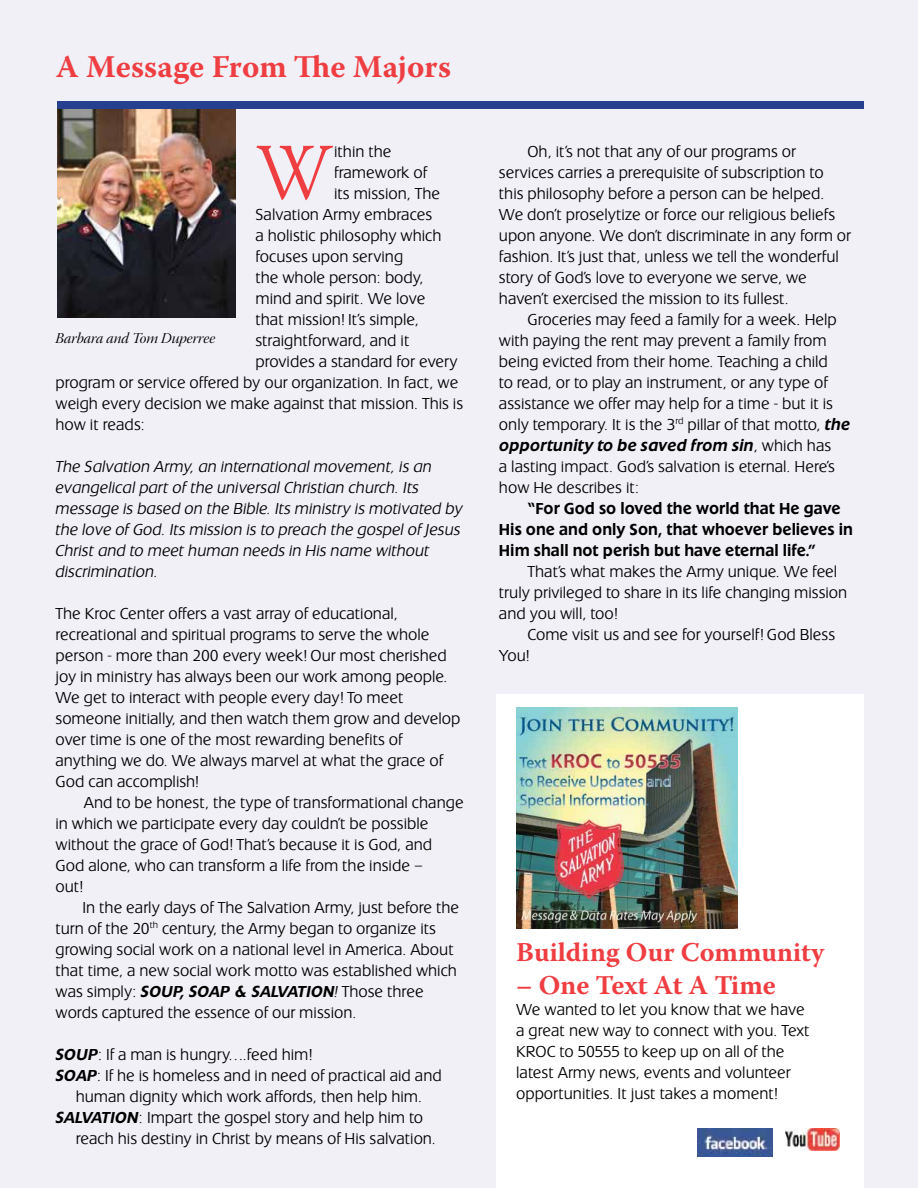
<style>
.page{position:relative;width:918px;height:1188px;background:#f1f0f7}
.page>*{position:absolute;margin:0;border:0;box-sizing:border-box;transform-origin:0 0}
.t1{font:300 80.25px "Warnock Pro";color:#ef3e42;scale:.95 1}
.t2{font:700 31.5px "Warnock Pro";color:#ef3e42}
.t3{font:700 27px "Warnock Pro";color:#ef3e42}
.t4{font:300 16.5px/21px "Extension";color:#000;scale:.95 1}
.t5{font:italic 300 16.5px/21px "Extension";color:#000;scale:.95 1}
.t6{font:500 16.5px/21px "Extension";color:#000;scale:.95 1}
.t7{font:15px "Warnock Pro It Disp";color:#000}
.s1{font-weight:500;font-style:italic}
.s2{font-style:italic}
</style>
<div class="page">
<div style="left:497px;top:694px;width:367px;height:494px;background:#fff"></div>
<img style="left:57px;top:109px;width:178px;height:209px">
<div style="left:57px;top:102px;width:807px;height:7px;background:#25408f"></div>
<img style="left:698px;top:1129px;width:75px;height:28px">
<img style="left:785px;top:1129px;width:55px;height:21px">
<img style="left:516px;top:707px;width:222px;height:222px">
<h2 class="t2" style="left:56px;top:48px;width:397px">A Message From The Majors</h2>
<h1 class="t1" style="left:255px;top:124px;width:83px">W</h1>
<p class="t4" style="left:334px;top:141px;width:62px">ithin the</p>
<p class="t4" style="left:334px;top:162px;width:99px">framework of</p>
<p class="t4" style="left:334px;top:183px;width:113px">its mission, The</p>
<p class="t4" style="left:255px;top:204px;width:188px">Salvation Army embraces</p>
<p class="t4" style="left:255px;top:225px;width:197px">a holistic philosophy which</p>
<p class="t4" style="left:255px;top:246px;width:157px">focuses upon serving</p>
<p class="t4" style="left:255px;top:267px;width:178px">the whole person: body,</p>
<p class="t4" style="left:255px;top:288px;width:180px">mind and spirit. We love</p>
<p class="t4" style="left:255px;top:309px;width:173px">that mission! It’s simple,</p>
<p class="t4" style="left:255px;top:330px;width:164px">straightforward, and it</p>
<p class="t4" style="left:255px;top:351px;width:215px">provides a standard for every</p>
<p class="t4" style="left:55px;top:372px;width:426px">program or service offered by our organization. In fact, we</p>
<p class="t4" style="left:55px;top:393px;width:431px">weigh every decision we make against that mission. This is</p>
<p class="t4" style="left:55px;top:414px;width:96px">how it reads:</p>
<p class="t5" style="left:55px;top:456px;width:430px">The Salvation Army, an international movement, is an evangelical part of the universal Christian church. Its message is based on the Bible. Its ministry is motivated by the love of God. Its mission is to preach the gospel of Jesus Christ and to meet human needs in His name without discrimination.</p>
<p class="t4" style="left:55px;top:603px;width:428px">The Kroc Center offers a vast array of educational, recreational and spiritual programs to serve the whole person - more than 200 every week! Our most cherished joy in ministry has always been our work among people.<br>We get to interact with people every day! To meet someone initially, and then watch them grow and develop over time is one of the most rewarding benefits of anything we do. We always marvel at what the grace of God can accomplish!</p>
<p class="t4" style="left:55px;top:792px;width:431px;text-indent:28px">And to be honest, the type of transformational change in which we participate every day couldn’t be possible without the grace of God! That’s because it is God, and God alone, who can transform a life from the inside –<br>out!</p>
<p class="t4" style="left:55px;top:897px;width:427px;text-indent:27px">In the early days of The Salvation Army, just before the turn of the 20<sup>th</sup> century, the Army began to organize its growing social work on a national level in America. About that time, a new social work motto was established which was simply: <span class="s1">SOUP, SOAP &amp; SALVATION</span><span class="s2">!</span> Those three words captured the essence of our mission.</p>
<p class="t4" style="left:56px;top:1044px;width:271px"><span class="s1">SOUP</span>: If a man is hungry….feed him!</p>
<p class="t4" style="left:56px;top:1065px;width:408px"><span class="s1">SOAP</span>: If he is homeless and in need of practical aid and</p>
<p class="t4" style="left:76px;top:1086px;width:366px">human dignity which work affords, then help him.</p>
<p class="t4" style="left:56px;top:1107px;width:389px"><span class="s1">SALVATION</span>: Impart the gospel story and help him to</p>
<p class="t4" style="left:76px;top:1128px;width:381px">reach his destiny in Christ by means of His salvation.</p>
<p class="t7" style="left:56px;top:330px;width:161px">Barbara and Tom Duperree</p>
<p class="t4" style="left:499px;top:141px;width:372px;text-indent:28px">Oh, it’s not that any of our programs or services carries a prerequisite of subscription to this philosophy before a person can be helped.<br>We don’t proselytize or force our religious beliefs upon anyone. We don’t discriminate in any form or fashion. It’s just that, unless we tell the wonderful story of God’s love to everyone we serve, we haven’t exercised the mission to its fullest.</p>
<p class="t4" style="left:499px;top:309px;width:371px;text-indent:29px">Groceries may feed a family for a week. Help with paying the rent may prevent a family from being evicted from their home. Teaching a child<br>to read, or to play an instrument, or any type of assistance we offer may help for a time - but it is only temporary. It is the 3<sup>rd</sup> pillar of that motto, <span class="s1">the opportunity to be saved from sin</span>, which has<br>a lasting impact. God’s salvation is eternal. Here’s how He describes it:</p>
<p class="t6" style="left:499px;top:498px;width:374px;text-indent:28px">“For God so loved the world that He gave<br>His one and only Son, that whoever believes in<br>Him shall not perish but have eternal life.”</p>
<p class="t4" style="left:499px;top:561px;width:368px;text-indent:28px">That’s what makes the Army unique. We feel truly privileged to share in its life changing mission and you will, too!</p>
<p class="t4" style="left:499px;top:624px;width:355px;text-indent:28px">Come visit us and see for yourself! God Bless<br>You!</p>
<h3 class="t3" style="left:516px;top:935px;width:310px">Building Our Community</h3>
<h3 class="t3" style="left:516px;top:968px;width:261px">– One Text At A Time</h3>
<p class="t4" style="left:516px;top:999px;width:310px">We wanted to let you know that we have a great new way to connect with you. Text KROC to 50555 to keep up on all of the latest Army news, events and volunteer opportunities. It just takes a moment!</p>
</div>
